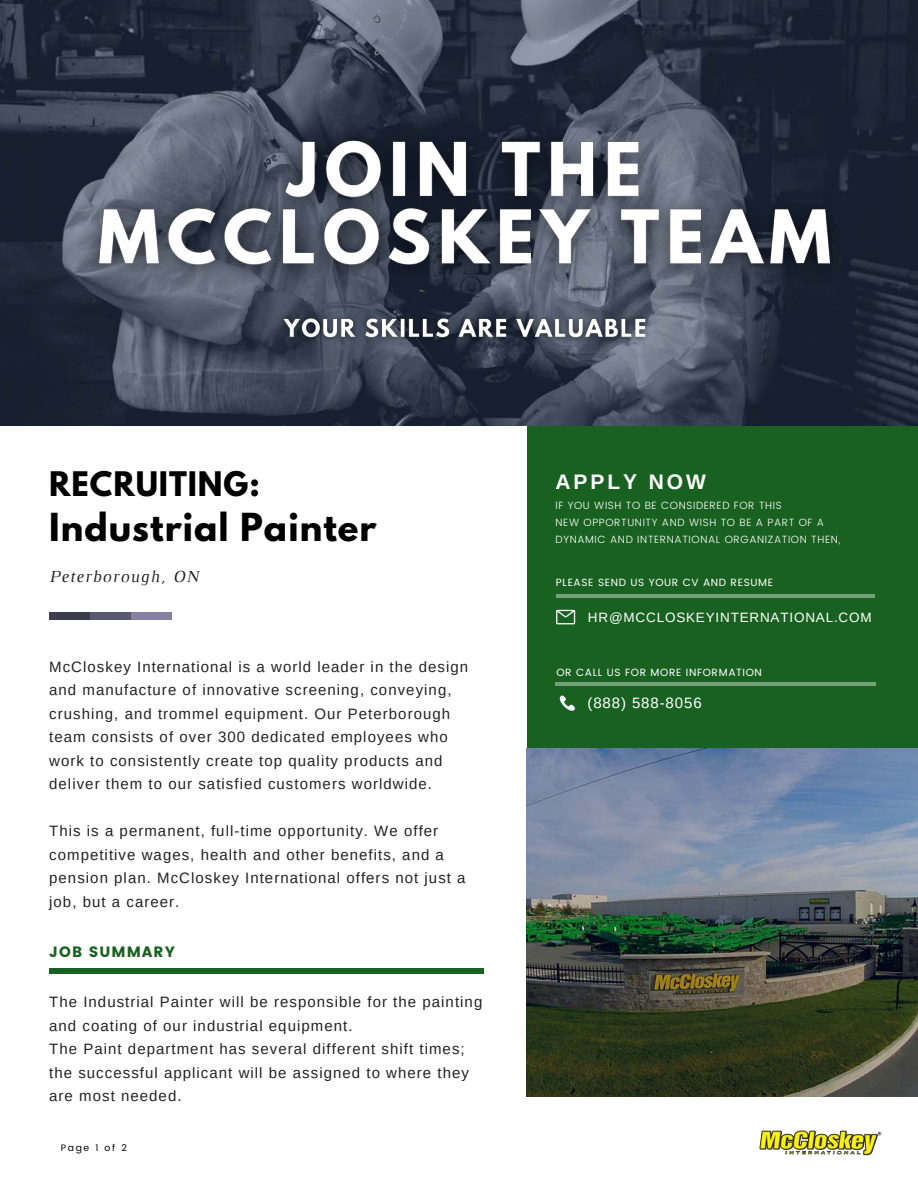
<style>
.page{position:relative;width:918px;height:1188px;background:#fff}
.page>*{position:absolute;margin:0;border:0;box-sizing:border-box;transform-origin:0 0}
.t1{font:700 34.2px "League Spartan";letter-spacing:.03em;color:#000}
.t2{font:700 30px "League Spartan";letter-spacing:.03em;color:#000}
.t3{font:700 21px "Arimo";letter-spacing:.14em;color:#fff}
.t4{font:italic 17.1px "Luthier";letter-spacing:.07em;color:#222}
.t5{font:15px/23.5px "Arimo";letter-spacing:.07em;color:#222}
.t6{font:15px "Arimo";letter-spacing:.06em;color:#fff}
.t7{font:15px "Poppins";letter-spacing:.07em;color:#196120}
.t8{font:13.5px "Arimo";letter-spacing:.06em;color:#fff}
.t9{font:300 10.5px/16.6px "Poppins";letter-spacing:.06em;color:#fff}
.t10{font:10.5px "Poppins";letter-spacing:.06em;color:#fff}
.t11{font:9.3px "Poppins";letter-spacing:.18em;color:#000}
</style>
<div class="page">
<div style="left:527px;top:425px;width:391px;height:326px;background:#196120"></div>
<img style="left:0;top:0;width:918px;height:425px">
<div style="left:49px;top:612px;width:40px;height:8px;background:#3e3d4d"></div>
<div style="left:90px;top:612px;width:41px;height:8px;background:#5b5a71"></div>
<div style="left:132px;top:612px;width:40px;height:8px;background:#8382a3"></div>
<hr style="left:557px;top:594px;width:318px;height:3px;background:#fff">
<img style="left:527px;top:749px;width:391px;height:348px">
<img style="left:760px;top:1130px;width:121px;height:26px">
<svg style="left:556px;top:610px;width:19px;height:14px"></svg>
<img style="left:70px;top:111px;width:797px;height:207px">
<img style="left:273px;top:308px;width:384px;height:47px">
<svg style="left:559px;top:695px;width:16px;height:16px"></svg>
<hr style="left:556px;top:682px;width:320px;height:4px;background:#75a079">
<div style="left:50px;top:969px;width:434px;height:5px;background:#196120"></div>
<p class="t2" style="left:49px;top:469px;width:212px">RECRUITING:</p>
<p class="t1" style="left:49px;top:510px;width:329px">Industrial Painter</p>
<p class="t4" style="left:49px;top:571px;width:151px">Peterborough, ON</p>
<p class="t5" style="left:49px;top:655px;width:420px">McCloskey International is a world leader in the design and manufacture of innovative screening, conveying, crushing, and trommel equipment. Our Peterborough team consists of over 300 dedicated employees who work to consistently create top quality products and deliver them to our satisfied customers worldwide.</p>
<p class="t5" style="left:49px;top:819px;width:418px">This is a permanent, full-time opportunity. We offer competitive wages, health and other benefits, and a pension plan. McCloskey International offers not just a job, but a career.</p>
<p class="t7" style="left:49px;top:943px;width:127px">JOB SUMMARY</p>
<p class="t5" style="left:49px;top:991px;width:435px">The Industrial Painter will be responsible for the painting and coating of our industrial equipment.</p>
<p class="t5" style="left:49px;top:1037px;width:421px">The Paint department has several different shift times; the successful applicant will be assigned to where they are most needed.</p>
<p class="t11" style="left:61px;top:1142px;width:68px">Page 1 of 2</p>
<p class="t3" style="left:556px;top:470px;width:152px">APPLY NOW</p>
<p class="t9" style="left:556px;top:497px;width:228px">IF YOU WISH TO BE CONSIDERED FOR THIS</p>
<p class="t9" style="left:556px;top:514px;width:286px">NEW OPPORTUNITY AND WISH TO BE A PART OF A<br>DYNAMIC AND INTERNATIONAL ORGANIZATION THEN,</p>
<p class="t10" style="left:556px;top:576px;width:219px">PLEASE SEND US YOUR CV AND RESUME</p>
<p class="t8" style="left:588px;top:609px;width:285px">HR@MCCLOSKEYINTERNATIONAL.COM</p>
<p class="t10" style="left:556px;top:667px;width:207px">OR CALL US FOR MORE INFORMATION</p>
<p class="t6" style="left:587px;top:694px;width:116px">(888) 588-8056</p>
</div>
